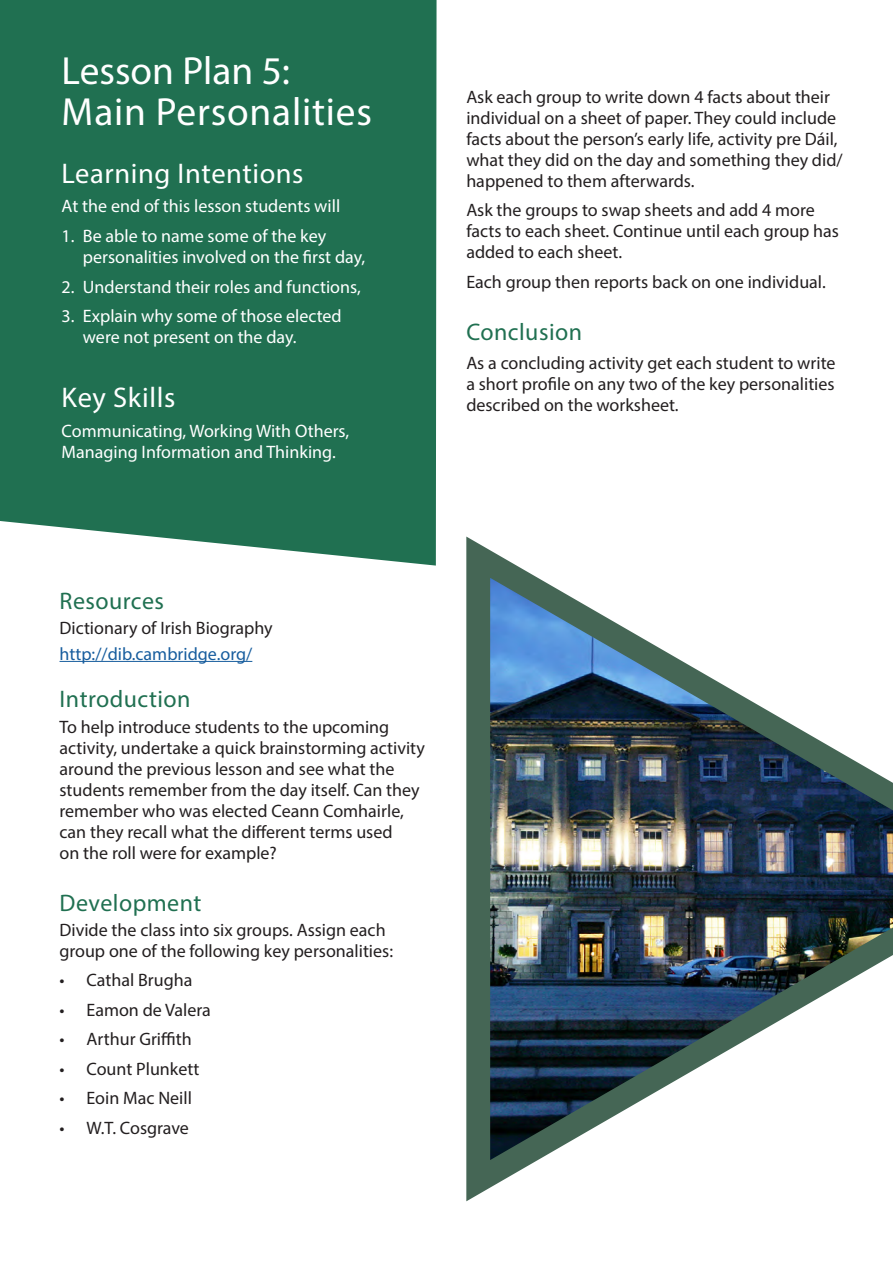
<style>
.page{position:relative;width:893px;height:1263px;background:#fff}
.page>*{position:absolute;margin:0;border:0;box-sizing:border-box;transform-origin:0 0}
.Cov_I{font:39.3px "Myriad Pro";letter-spacing:.02em;color:#fff}
.Cov_I-2{font:39.3px "Myriad Pro";color:#fff}
.White_heads{font:28.5px "Myriad Pro";letter-spacing:.02em;color:#fff}
._16-Sub_heads{font:24px "Myriad Pro";letter-spacing:.02em;color:#207051}
._12pt_body{font:24px "Myriad Pro";letter-spacing:.02em;color:#207051}
._12pt_body-2{font:18px/21px "Myriad Pro";color:#231f20}
._12_pt_body_5-5{font:18px/21px "Myriad Pro";color:#fff}
.White_body{font:18px/21px "Myriad Pro";color:#fff}
._12pt_body-3{font:18px "Myriad Pro";color:#fff}
._16-Sub_heads-2{font:18px "Myriad Pro";color:#231f20}
._16-Sub_heads-3{font:18px "Myriad Pro";color:#175d9e}
</style>
<div class="page">
<div style="left:0;top:0;width:437px;height:566px;background:#207051"></div>
<hr style="left:60px;top:661px;width:192px;height:1px;background:#175d9e">
<img style="left:466px;top:536px;width:427px;height:666px">
<p class="Cov_I-2" style="left:62px;top:47px;width:230px">Lesson Plan 5:</p>
<p class="Cov_I" style="left:62px;top:87px;width:312px">Main Personalities</p>
<p class="White_heads" style="left:62px;top:156px;width:243px">Learning Intentions</p>
<p class="_12pt_body-3" style="left:62px;top:195px;width:280px">At the end of this lesson students will</p>
<p class="_12_pt_body_5-5" style="left:83px;top:225px;width:284px;text-indent:-21px">1. Be able to name some of the key personalities involved on the first day,</p>
<p class="_12_pt_body_5-5" style="left:62px;top:276px;width:301px">2. Understand their roles and functions,</p>
<p class="_12_pt_body_5-5" style="left:83px;top:305px;width:260px;text-indent:-21px">3. Explain why some of those elected were not present on the day.</p>
<p class="White_heads" style="left:62px;top:380px;width:115px">Key Skills</p>
<p class="White_body" style="left:62px;top:420px;width:289px">Communicating, Working With Others,<br>Managing Information and Thinking.</p>
<p class="_12pt_body-2" style="left:466px;top:86px;width:378px">Ask each group to write down 4 facts about their individual on a sheet of paper. They could include facts about the person’s early life, activity pre Dáil, what they did on the day and something they did/ happened to them afterwards.</p>
<p class="_12pt_body-2" style="left:466px;top:199px;width:374px">Ask the groups to swap sheets and add 4 more facts to each sheet. Continue until each group has added to each sheet.</p>
<p class="_12pt_body-2" style="left:466px;top:271px;width:361px">Each group then reports back on one individual.</p>
<p class="_12pt_body" style="left:466px;top:317px;width:117px">Conclusion</p>
<p class="_12pt_body-2" style="left:466px;top:352px;width:371px;text-align:justify">As a concluding activity get each student to write a short profile on any two of the key personalities described on the worksheet.</p>
<p class="_16-Sub_heads" style="left:60px;top:586px;width:106px">Resources</p>
<p class="_16-Sub_heads-2" style="left:60px;top:617px;width:215px">Dictionary of Irish Biography</p>
<p class="_16-Sub_heads-3" style="left:60px;top:642px;width:194px">http://dib.cambridge.org/</p>
<p class="_16-Sub_heads" style="left:60px;top:684px;width:133px">Introduction</p>
<p class="_12pt_body-2" style="left:60px;top:716px;width:367px">To help introduce students to the upcoming activity, undertake a quick brainstorming activity around the previous lesson and see what the students remember from the day itself. Can they remember who was elected Ceann Comhairle, can they recall what the different terms used<br>on the roll were for example?</p>
<p class="_16-Sub_heads" style="left:60px;top:888px;width:143px">Development</p>
<p class="_12pt_body-2" style="left:60px;top:919px;width:335px">Divide the class into six groups. Assign each group one of the following key personalities:</p>
<p class="_12pt_body-2" style="left:60px;top:969px;width:134px">• Cathal Brugha</p>
<p class="_12pt_body-2" style="left:60px;top:999px;width:153px">• Eamon de Valera</p>
<p class="_12pt_body-2" style="left:60px;top:1028px;width:134px">• Arthur Griffith</p>
<p class="_12pt_body-2" style="left:60px;top:1058px;width:141px">• Count Plunkett</p>
<p class="_12pt_body-2" style="left:60px;top:1087px;width:134px">• Eoin Mac Neill</p>
<p class="_12pt_body-2" style="left:60px;top:1117px;width:131px">• W.T. Cosgrave</p>
</div>
